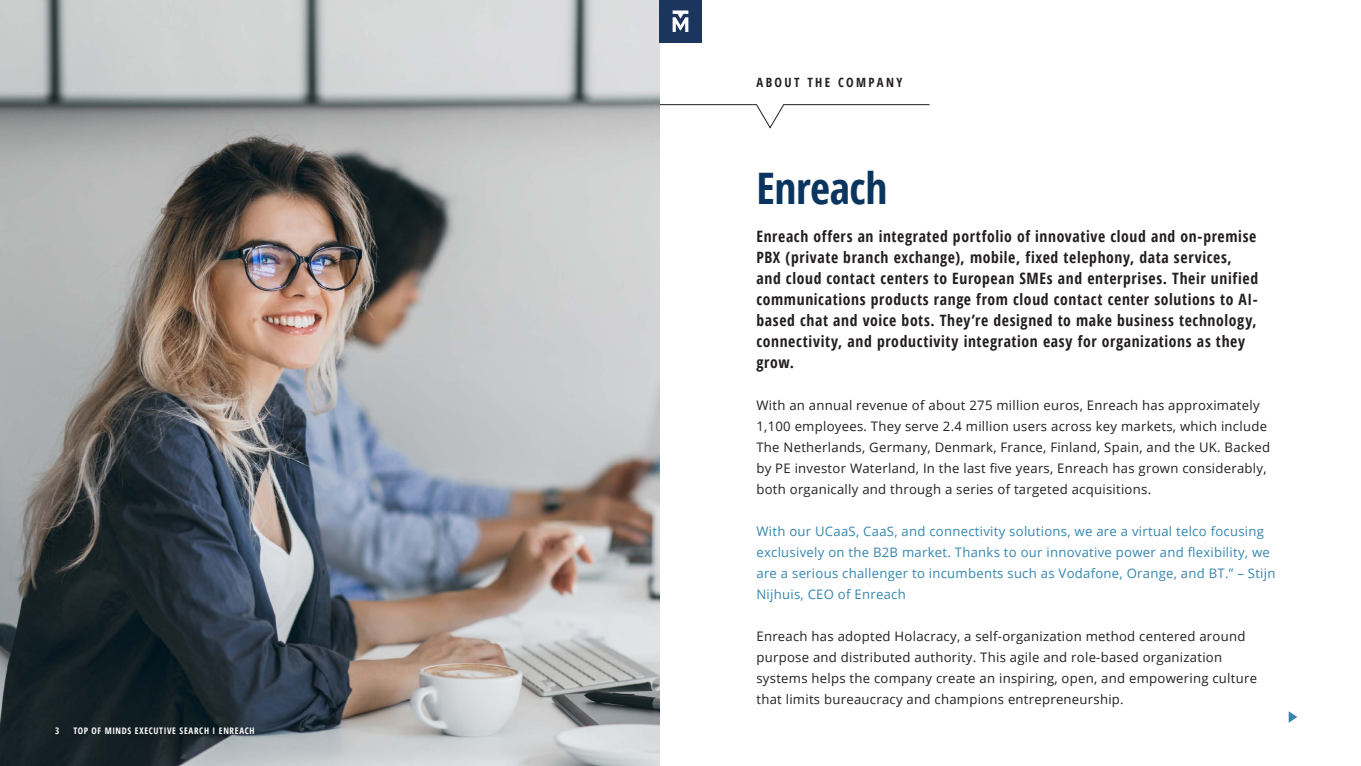
<style>
.page{position:relative;width:1361px;height:766px;background:#fff}
.page>*{position:absolute;margin:0;border:0;box-sizing:border-box;transform-origin:0 0}
.Page_header_kopie{font:700 condensed 43.42px "Open Sans";letter-spacing:-.01em;color:#0a355e}
.t1{font:700 condensed 15.67px/21px "Open Sans";letter-spacing:.04em;color:#231f20}
.t2{font:13.12px/21px "Open Sans";letter-spacing:.02em;color:#231f20}
.t3{font:13.12px/21px "Open Sans";letter-spacing:.02em;color:#3587b0}
.t4{font:700 condensed 12.75px "Open Sans";letter-spacing:.185em;color:#231f20}
.t5{font:700 condensed 9px "Open Sans";letter-spacing:.07em;color:#fff}
</style>
<div class="page">
<svg style="left:659px;top:104px;width:271px;height:24px"></svg>
<img style="left:0;top:0;width:659px;height:765px">
<svg style="left:1288px;top:711px;width:9px;height:11px"></svg>
<div style="left:659px;top:0;width:43px;height:43px;background:#1c355e"></div>
<svg style="left:672px;top:10px;width:16px;height:22px"></svg>
<p class="t5" style="left:55px;top:724px;width:6px">3</p>
<p class="t5" style="left:73px;top:724px;width:183px">TOP OF MINDS EXECUTIVE SEARCH I ENREACH</p>
<p class="t4" style="left:756px;top:73px;width:147px">ABOUT THE COMPANY</p>
<p class="Page_header_kopie" style="left:756px;top:158px;width:132px">Enreach</p>
<p class="t1" style="left:756px;top:225px;width:503px">Enreach offers an integrated portfolio of innovative cloud and on-premise PBX (private branch exchange), mobile, fixed telephony, data services, and cloud contact centers to European SMEs and enterprises. Their unified communications products range from cloud contact center solutions to AI&shy;based chat and voice bots. They’re designed to make business technology, connectivity, and productivity integration easy for organizations as they grow.</p>
<p class="t2" style="left:756px;top:394px;width:515px">With an annual revenue of about 275 million euros, Enreach has approximately 1,100 employees. They serve 2.4 million users across key markets, which include The Netherlands, Germany, Denmark, France, Finland, Spain, and the UK. Backed by PE investor Waterland, In the last five years, Enreach has grown considerably, both organically and through a series of targeted acquisitions.</p>
<p class="t3" style="left:756px;top:520px;width:520px">With our UCaaS, CaaS, and connectivity solutions, we are a virtual telco focusing exclusively on the B2B market. Thanks to our innovative power and flexibility, we are a serious challenger to incumbents such as Vodafone, Orange, and BT.” – Stijn Nijhuis, CEO of Enreach</p>
<p class="t2" style="left:756px;top:625px;width:502px">Enreach has adopted Holacracy, a self-organization method centered around purpose and distributed authority. This agile and role-based organization systems helps the company create an inspiring, open, and empowering culture that limits bureaucracy and champions entrepreneurship.</p>
</div>
